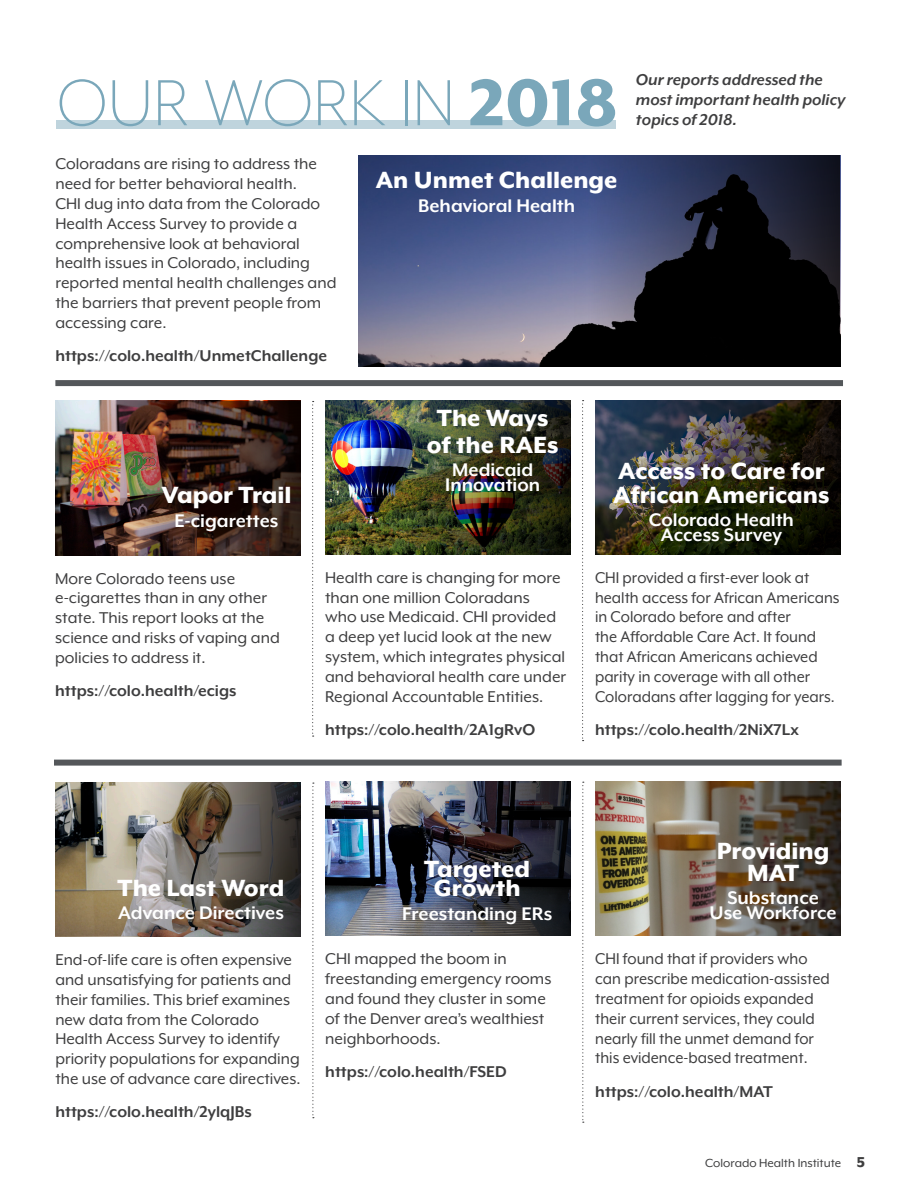
<style>
.page{position:relative;width:918px;height:1188px;background:#fff}
.page>*{position:absolute;margin:0;border:0;box-sizing:border-box;transform-origin:0 0}
.service_name{font:300 75px "Mr Eaves XL Mod OT";color:#7aa7ba}
.service_name-2{font:800 27px/27px "Mr Eaves XL Mod OT";color:#fff;text-align:center}
.service_name-3{font:700 21px/15px "Mr Eaves XL Mod OT";color:#fff;text-align:center}
.Body_text{font:18px/19.8px "Mr Eaves XL Mod OT";color:#3e3e3f}
.Body_text-2{font:18px/19.8px "Mr Eaves XL Mod OT";color:#3e3e3f;scale:.95 1}
.Body_text-3{font:700 18px "Mr Eaves XL Mod OT";color:#3e3e3f}
.Body_text-4{font:italic 700 18px/19.8px "Mr Eaves XL Mod OT";color:#3e3e3f}
.t1{font:13.5px "Mr Eaves XL Mod OT";color:#3e3e3f}
.s1{font-weight:800}
.s2{font-weight:800;font-size:16.5px}
</style>
<div class="page">
<img style="left:55px;top:401px;width:42px;height:154px">
<img style="left:97px;top:401px;width:203px;height:154px">
<img style="left:325px;top:400px;width:60px;height:154px">
<img style="left:385px;top:400px;width:185px;height:154px">
<img style="left:595px;top:400px;width:245px;height:154px">
<svg style="left:312px;top:401px;width:2px;height:336px"></svg>
<svg style="left:582px;top:400px;width:2px;height:341px"></svg>
<img style="left:55px;top:783px;width:76px;height:154px">
<img style="left:131px;top:783px;width:169px;height:154px">
<img style="left:325px;top:782px;width:39px;height:154px">
<img style="left:364px;top:782px;width:206px;height:154px">
<img style="left:595px;top:782px;width:64px;height:154px">
<img style="left:659px;top:782px;width:181px;height:154px">
<svg style="left:312px;top:783px;width:2px;height:335px"></svg>
<svg style="left:582px;top:782px;width:2px;height:341px"></svg>
<div style="left:54px;top:760px;width:788px;height:6px;background:#54575a"></div>
<div style="left:55px;top:380px;width:788px;height:6px;background:#54575a"></div>
<div style="left:57px;top:120px;width:559px;height:9px;background:#bfd4dd"></div>
<img style="left:358px;top:155px;width:216px;height:211px">
<svg style="left:574px;top:155px;width:266px;height:211px;background:#202435"></svg>
<p class="service_name" style="left:57px;top:65px;width:563px">OUR WORK IN <span class="s1">2018</span></p>
<p class="Body_text-4" style="left:636px;top:70px;width:211px">Our reports addressed the most important health policy topics of 2018.</p>
<p class="Body_text" style="left:55px;top:154px;width:283px">Coloradans are rising to address the need for better behavioral health.<br>CHI dug into data from the Colorado Health Access Survey to provide a comprehensive look at behavioral health issues in Colorado, including reported mental health challenges and the barriers that prevent people from accessing care.</p>
<p class="Body_text-3" style="left:55px;top:347px;width:273px">https://colo.health/UnmetChallenge</p>
<p class="service_name-2" style="left:376px;top:167px;width:243px">An Unmet Challenge</p>
<p class="service_name-3" style="left:418px;top:198px;width:158px">Behavioral Health</p>
<p class="service_name-2" style="left:161px;top:482px;width:132px">Vapor Trail</p>
<p class="service_name-3" style="left:175px;top:513px;width:105px">E-cigarettes</p>
<p class="Body_text" style="left:55px;top:568px;width:226px">More Colorado teens use e-cigarettes than in any other state. This report looks at the science and risks of vaping and policies to address it.</p>
<p class="Body_text-3" style="left:55px;top:682px;width:183px">https://colo.health/ecigs</p>
<p class="service_name-2" style="left:427px;top:404px;width:133px">The Ways of the RAEs</p>
<p class="service_name-3" style="left:445px;top:462px;width:96px">Medicaid<br>Innovation</p>
<p class="Body_text" style="left:325px;top:567px;width:243px">Health care is changing for more than one million Coloradans<br>who use Medicaid. CHI provided a deep yet lucid look at the new system, which integrates physical and behavioral health care under<br>Regional Accountable Entities.</p>
<p class="Body_text-3" style="left:325px;top:720px;width:212px">https://colo.health/2A1gRvO</p>
<p class="service_name-2" style="left:613px;top:458px;width:218px;line-height:24px;text-align:left">Access to Care for<br>African Americans</p>
<p class="service_name-3" style="left:649px;top:512px;width:147px">Colorado Health<br>Access Survey</p>
<p class="Body_text-2" style="left:595px;top:567px;width:259px">CHI provided a first-ever look at health access for African Americans in Colorado before and after<br>the Affordable Care Act. It found that African Americans achieved parity in coverage with all other Coloradans after lagging for years.</p>
<p class="Body_text-3" style="left:595px;top:720px;width:205px">https://colo.health/2NiX7Lx</p>
<p class="service_name-2" style="left:118px;top:874px;width:168px">The Last Word</p>
<p class="service_name-3" style="left:118px;top:905px;width:167px">Advance Directives</p>
<p class="Body_text" style="left:55px;top:950px;width:247px">End-of-life care is often expensive and unsatisfying for patients and their families. This brief examines new data from the Colorado Health Access Survey to identify priority populations for expanding the use of advance care directives.</p>
<p class="Body_text-3" style="left:55px;top:1103px;width:198px">https://colo.health/2ylqJBs</p>
<p class="service_name-2" style="left:424px;top:859px;width:107px;line-height:19.5px">Targeted<br>Growth</p>
<p class="service_name-3" style="left:402px;top:906px;width:152px">Freestanding ERs</p>
<p class="Body_text" style="left:325px;top:949px;width:228px">CHI mapped the boom in freestanding emergency rooms and found they cluster in some of the Denver area’s wealthiest neighborhoods.</p>
<p class="Body_text-3" style="left:325px;top:1062px;width:183px">https://colo.health/FSED</p>
<p class="service_name-2" style="left:717px;top:839px;width:114px;line-height:22.5px">Providing<br>MAT</p>
<p class="service_name-3" style="left:710px;top:891px;width:129px">Substance<br>Use Workforce</p>
<p class="Body_text-2" style="left:595px;top:949px;width:248px">CHI found that if providers who can prescribe medication-assisted treatment for opioids expanded their current services, they could nearly fill the unmet demand for this evidence-based treatment.</p>
<p class="Body_text-3" style="left:595px;top:1082px;width:179px">https://colo.health/MAT</p>
<p class="t1" style="left:705px;top:1156px;width:161px">Colorado Health Institute <span class="s2">5</span></p>
</div>
